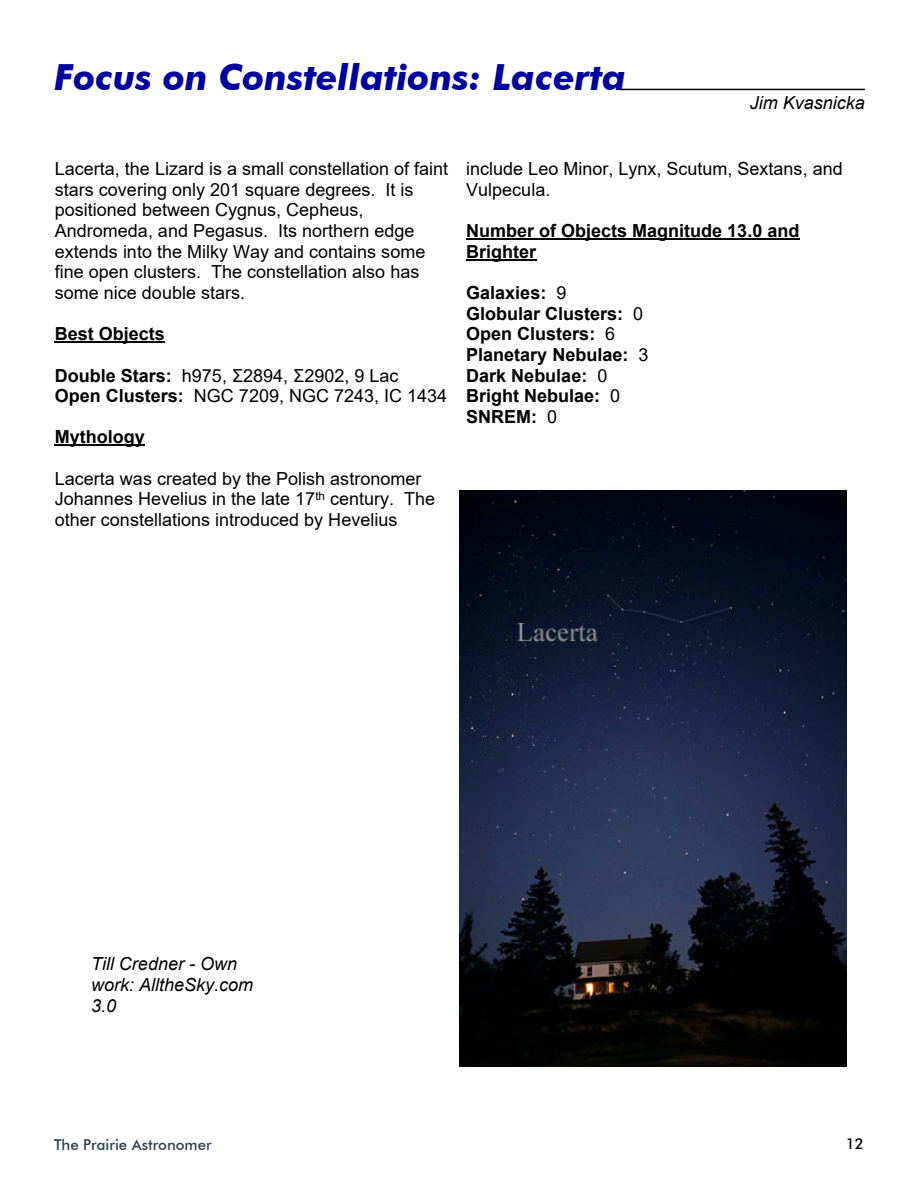
<style>
.page{position:relative;width:918px;height:1188px;background:#fff}
.page>*{position:absolute;margin:0;border:0;box-sizing:border-box;transform-origin:0 0}
.t1{font:italic 700 36px "Futura BT";color:#0100a1}
.t2{font:18px/20.7px "Arial";color:#000}
.t3{font:700 18px/20.7px "Arial";color:#000}
.t4{font:italic 18px/20.7px "Arial";color:#000}
.t5{font:500 15px "Futura BT";color:#2e4556}
.t6{font:500 15px "Futura BT";color:#000}
.s1{font-weight:700}
.s2{font-weight:400}
</style>
<div class="page">
<hr style="left:55px;top:341px;width:110px;height:2px;background:#000">
<hr style="left:55px;top:444px;width:90px;height:2px;background:#000">
<hr style="left:466px;top:238px;width:333px;height:2px;background:#000">
<hr style="left:466px;top:259px;width:70px;height:2px;background:#000">
<hr style="left:620px;top:89px;width:245px;height:1px;background:#000">
<img style="left:460px;top:491px;width:387px;height:576px">
<h1 class="t1" style="left:54px;top:63px;width:574px">Focus on Constellations: Lacerta</h1>
<p class="t4" style="left:750px;top:93px;width:117px">Jim Kvasnicka</p>
<p class="t2" style="left:55px;top:160px;width:395px">Lacerta, the Lizard is a small constellation of faint stars covering only 201 square degrees. It is positioned between Cygnus, Cepheus, Andromeda, and Pegasus. Its northern edge extends into the Milky Way and contains some fine open clusters. The constellation also has some nice double stars.</p>
<p class="t3" style="left:55px;top:325px;width:112px">Best Objects</p>
<p class="t2" style="left:55px;top:367px;width:394px"><span class="s1">Double Stars:</span> h975, Σ2894, Σ2902, 9 Lac<br><span class="s1">Open Clusters:</span> NGC 7209, NGC 7243, IC 1434</p>
<p class="t3" style="left:55px;top:428px;width:91px">Mythology</p>
<p class="t2" style="left:55px;top:470px;width:382px">Lacerta was created by the Polish astronomer<br>Johannes Hevelius in the late 17<sup>th</sup> century. The other constellations introduced by Hevelius</p>
<p class="t2" style="left:466px;top:160px;width:378px">include Leo Minor, Lynx, Scutum, Sextans, and<br>Vulpecula.</p>
<p class="t3" style="left:466px;top:222px;width:335px">Number of Objects Magnitude 13.0 and<br>Brighter</p>
<p class="t3" style="left:466px;top:284px;width:184px">Galaxies: <span class="s2">9<br></span>Globular Clusters: <span class="s2">0<br></span>Open Clusters: <span class="s2">6<br></span>Planetary Nebulae: <span class="s2">3<br></span>Dark Nebulae: <span class="s2">0<br></span>Bright Nebulae: <span class="s2">0<br></span>SNREM: <span class="s2">0</span></p>
<p class="t4" style="left:91px;top:955px;width:164px">Till Credner - Own work: AlltheSky.com<br>3.0</p>
<p class="t5" style="left:54px;top:1138px;width:159px">The Prairie Astronomer</p>
<p class="t6" style="left:846px;top:1138px;width:20px">12</p>
</div>
